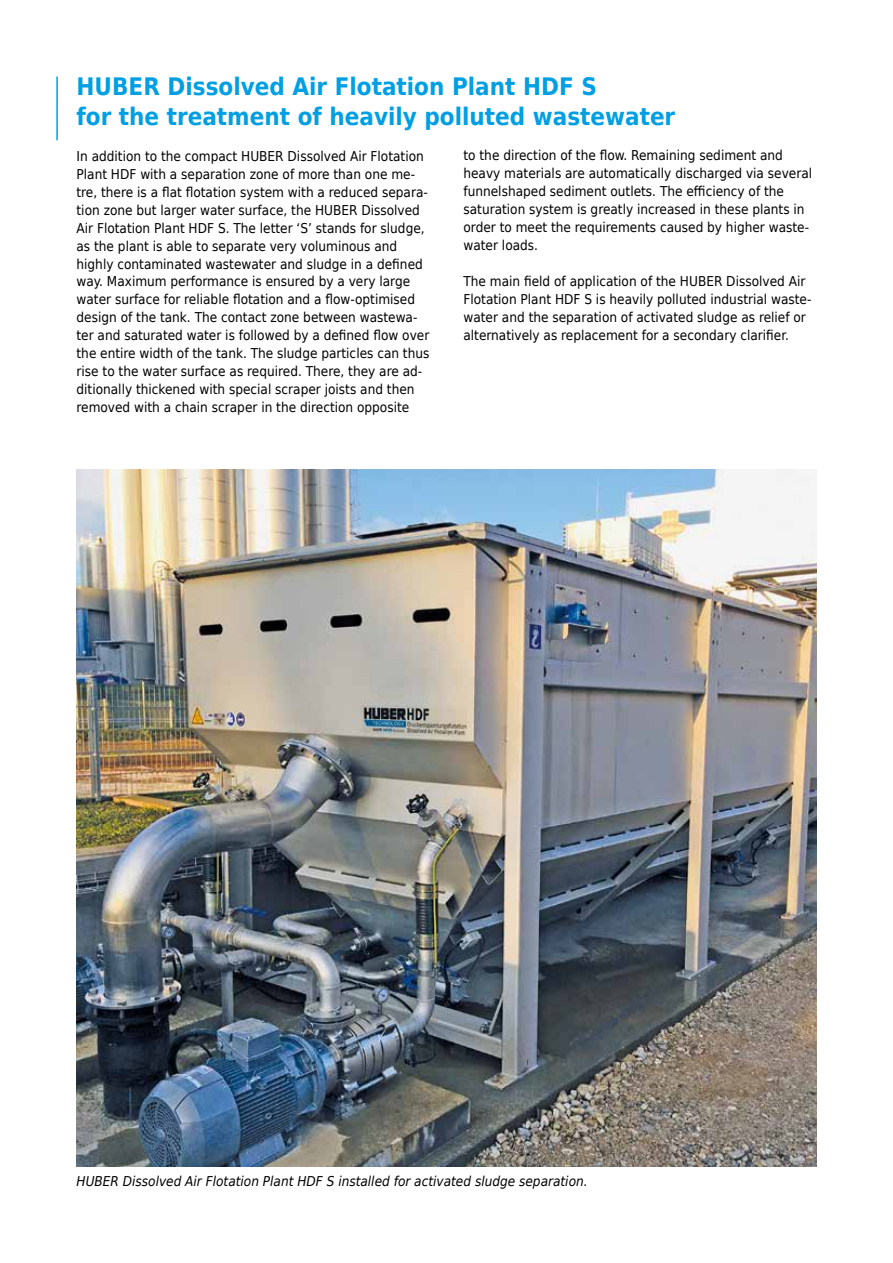
<style>
.page{position:relative;width:893px;height:1263px;background:#fff}
.page>*{position:absolute;margin:0;border:0;box-sizing:border-box;transform-origin:0 0}
.t1{font:700 24px/30px "Huber Tec";color:#009fe3}
.t2{font:13.5px/18px "Huber Tec";color:#000}
.t3{font:italic 13.5px "Huber Tec";color:#000}
</style>
<div class="page">
<img style="left:77px;top:470px;width:739px;height:696px">
<hr style="left:56px;top:77px;width:2px;height:63px;background:#009fe3">
<h1 class="t1" style="left:77px;top:70px;width:600px">HUBER Dissolved Air Flotation Plant HDF S<br>for the treatment of heavily polluted wastewater</h1>
<p class="t2" style="left:77px;top:146px;width:354px">In addition to the compact HUBER Dissolved Air Flotation Plant HDF with a separation zone of more than one me&shy;tre, there is a flat flotation system with a reduced separa&shy;tion zone but larger water surface, the HUBER Dissolved Air Flotation Plant HDF S. The letter ‘S’ stands for sludge, as the plant is able to separate very voluminous and highly contaminated wastewater and sludge in a defined way. Maximum performance is ensured by a very large water surface for reliable flotation and a flow-optimised design of the tank. The contact zone between wastewa&shy;ter and saturated water is followed by a defined flow over the entire width of the tank. The sludge particles can thus rise to the water surface as required. There, they are ad&shy;ditionally thickened with special scraper joists and then removed with a chain scraper in the direction opposite</p>
<p class="t2" style="left:463px;top:146px;width:350px">to the direction of the flow. Remaining sediment and heavy materials are automatically discharged via several funnelshaped sediment outlets. The efficiency of the saturation system is greatly increased in these plants in order to meet the requirements caused by higher waste&shy;water loads.</p>
<p class="t2" style="left:463px;top:272px;width:349px">The main field of application of the HUBER Dissolved Air Flotation Plant HDF S is heavily polluted industrial waste&shy;water and the separation of activated sludge as relief or alternatively as replacement for a secondary clarifier.</p>
<p class="t3" style="left:77px;top:1172px;width:513px">HUBER Dissolved Air Flotation Plant HDF S installed for activated sludge separation.</p>
</div>
